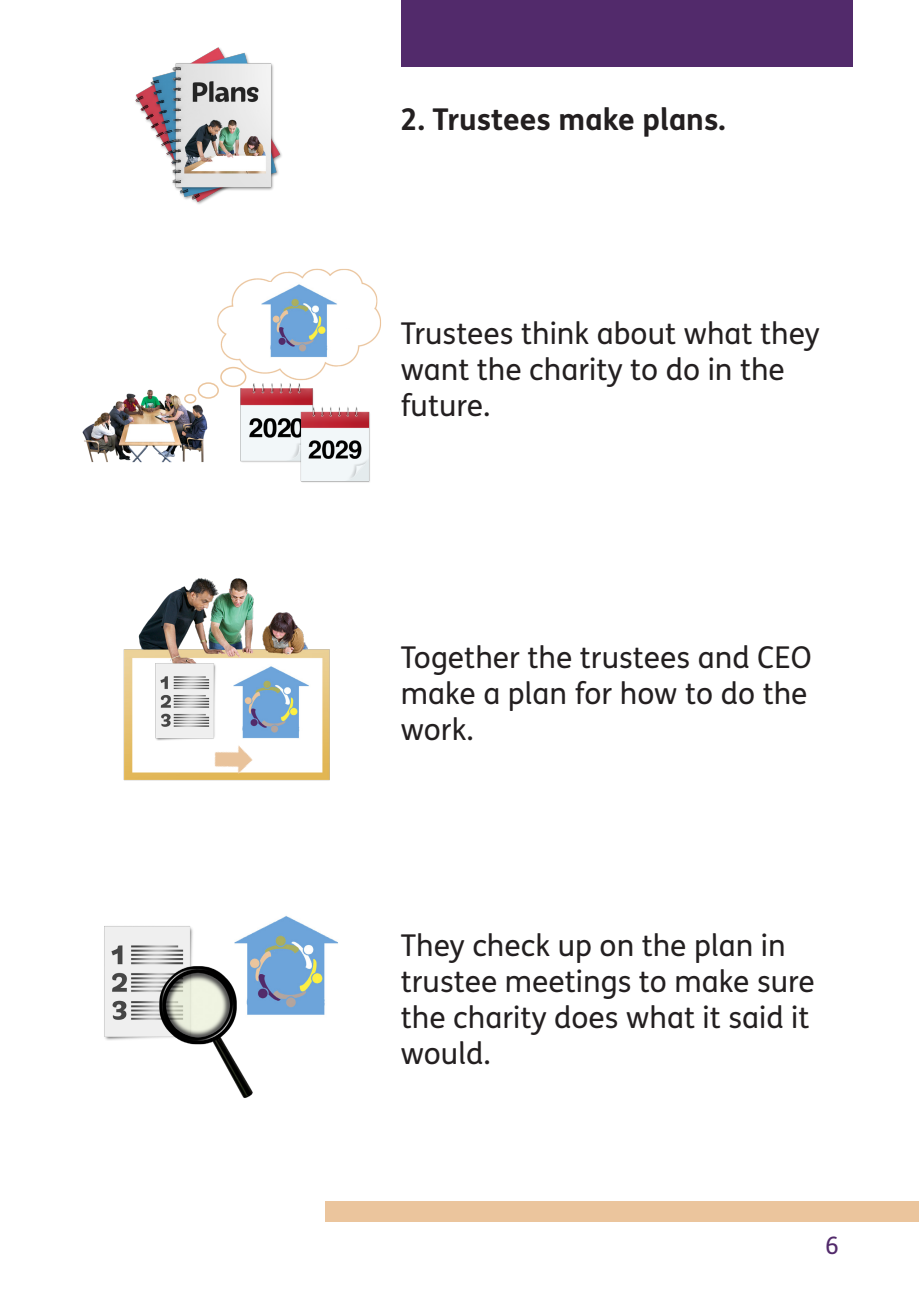
<style>
.page{position:relative;width:919px;height:1289px;background:#fff}
.page>*{position:absolute;margin:0;border:0;box-sizing:border-box;transform-origin:0 0}
.t1{font:30px/36px "FS Me Pro";color:#231f20}
.t2{font:700 30px "FS Me Pro";color:#231f20}
.t3{font:24px "FS Me Pro";color:#522a6b}
</style>
<div class="page">
<div style="left:325px;top:1201px;width:593px;height:21px;background:#ebc59d"></div>
<div style="left:401px;top:0;width:451px;height:66px;background:#522a6b"></div>
<img style="left:135px;top:47px;width:147px;height:157px">
<img style="left:82px;top:383px;width:126px;height:80px">
<img style="left:217px;top:268px;width:164px;height:115px">
<img style="left:261px;top:283px;width:77px;height:76px">
<img style="left:234px;top:379px;width:85px;height:83px">
<img style="left:294px;top:403px;width:76px;height:80px">
<div style="left:220px;top:367px;width:26px;height:20px;border:2px solid #ebc59d;border-radius:50%"></div>
<div style="left:198px;top:382px;width:21px;height:17px;border:2px solid #ebc59d;border-radius:50%"></div>
<div style="left:184px;top:394px;width:12px;height:9px;border:2px solid #ebc59d;border-radius:50%"></div>
<img style="left:123px;top:578px;width:207px;height:203px">
<img style="left:144px;top:661px;width:79px;height:79px">
<img style="left:233px;top:664px;width:77px;height:76px">
<img style="left:204px;top:734px;width:51px;height:47px">
<img style="left:234px;top:916px;width:104px;height:99px">
<img style="left:104px;top:926px;width:89px;height:114px">
<img style="left:139px;top:965px;width:133px;height:133px">
<p class="t2" style="left:400px;top:96px;width:327px">2. Trustees make plans.</p>
<p class="t1" style="left:401px;top:315px;width:420px">Trustees think about what they want the charity to do in the future.</p>
<p class="t1" style="left:401px;top:639px;width:412px">Together the trustees and CEO make a plan for how to do the work.</p>
<p class="t1" style="left:401px;top:927px;width:415px">They check up on the plan in trustee meetings to make sure the charity does what it said it would.</p>
<p class="t3" style="left:825px;top:1228px;width:15px">6</p>
</div>
